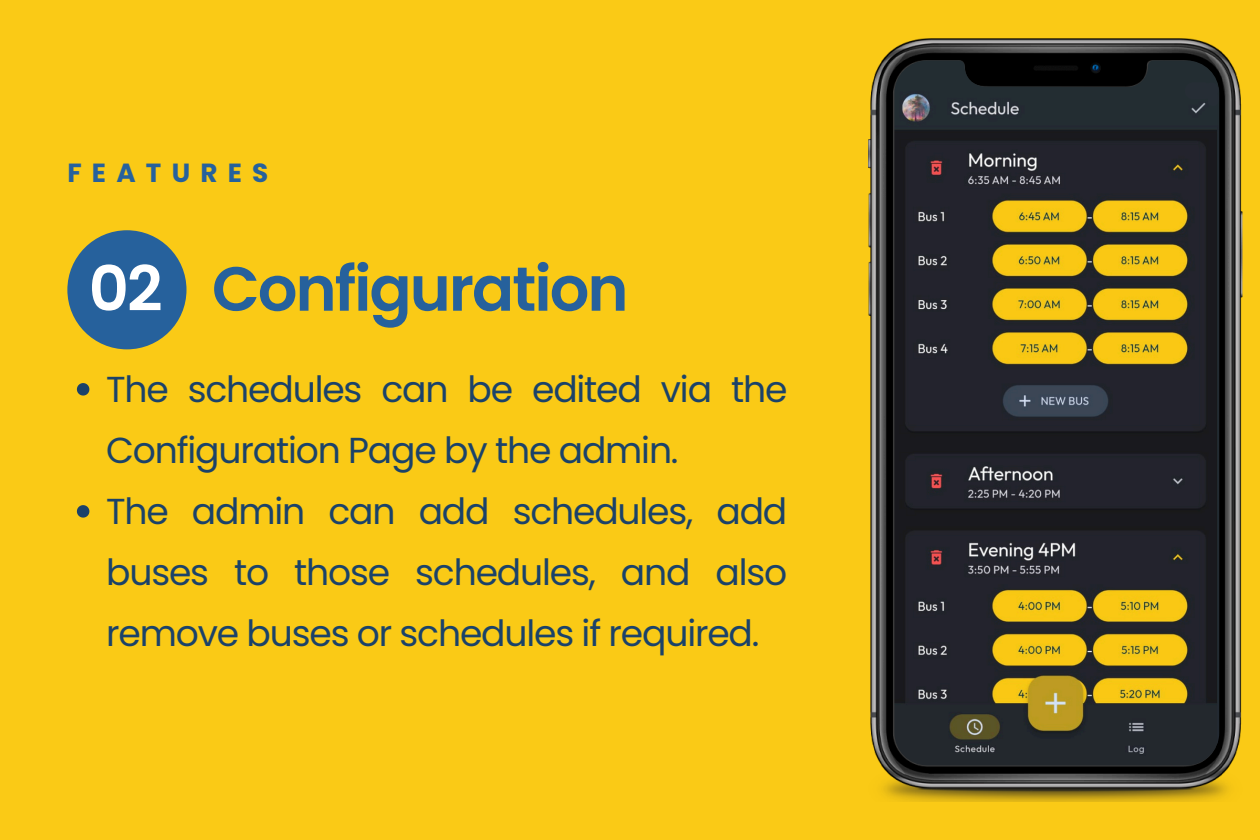
<style>
.page{position:relative;width:1260px;height:840px;background:#faca16}
.page>*{position:absolute;margin:0;border:0;box-sizing:border-box;transform-origin:0 0}
.t1{font:600 62.21px "Poppins";letter-spacing:-.03em;color:#26619c}
.t2{font:36.14px/61.1px "Poppins";letter-spacing:-.03em;color:#1b4269}
.t3{font:700 26.25px "Poppins";letter-spacing:.39em;color:#26619c}
.s1{color:#fff}
</style>
<div class="page">
<img style="left:869px;top:39px;width:374px;height:762px">
<img style="left:894px;top:60px;width:325px;height:705px">
<div style="left:1185px;top:82px;width:27px;height:18px;background:#262d35;border-radius:9px"></div>
<svg style="left:1201px;top:82px;width:19px;height:24px"></svg>
<div style="left:67px;top:230px;width:120px;height:119px;background:#26619c;border-radius:50%"></div>
<svg style="left:77px;top:383px;width:12px;height:13px"></svg>
<svg style="left:77px;top:505px;width:12px;height:13px"></svg>
<p class="t3" style="left:67px;top:155px;width:202px">FEATURES</p>
<h1 class="t1" style="left:89px;top:245px;width:541px"><span class="s1">02</span> Configuration</h1>
<p class="t2" style="left:106px;top:359px;width:683px">The schedules can be edited via the<br>Configuration Page by the admin.</p>
<p class="t2" style="left:106px;top:481px;width:683px;text-align:justify">The admin can add schedules, add buses to those schedules, and also remove buses or schedules if required.</p>
</div>
